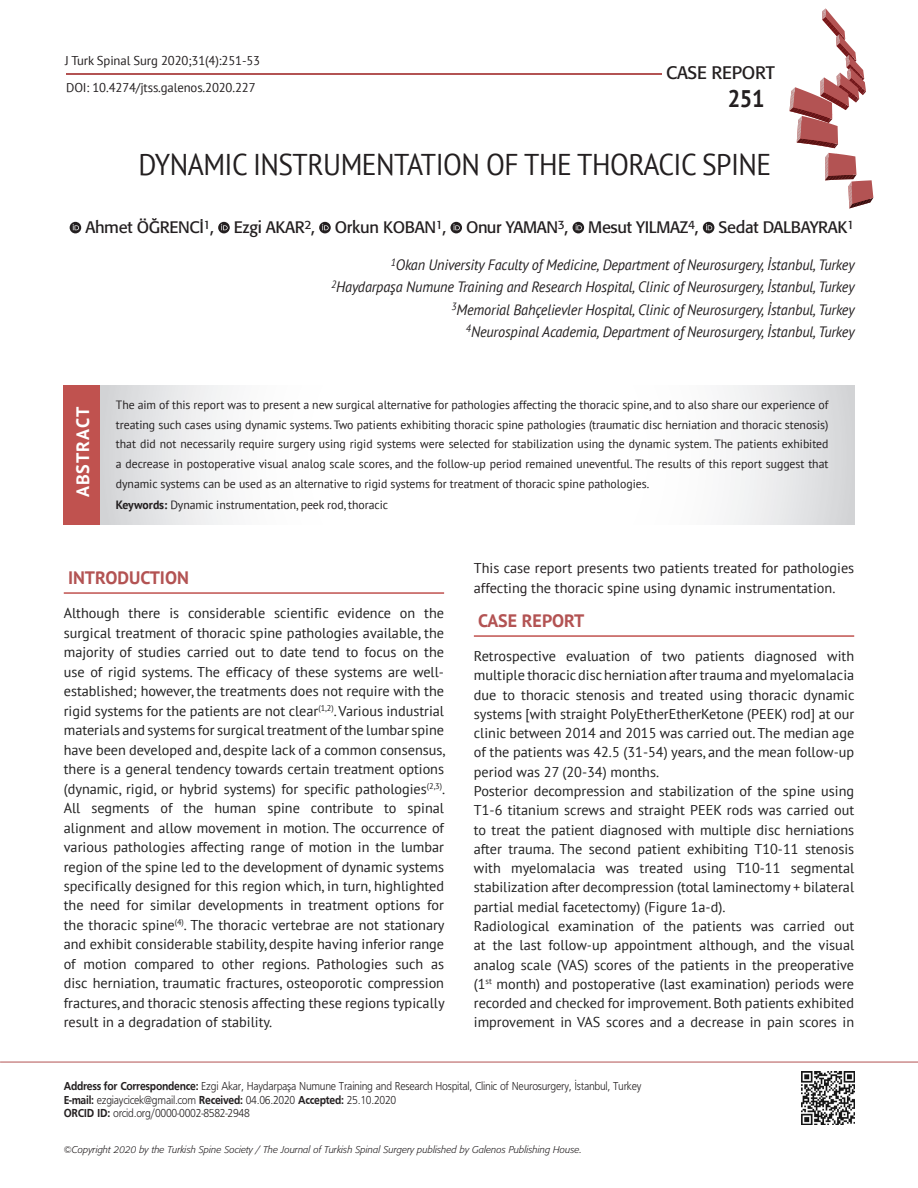
<style>
.page{position:relative;width:918px;height:1188px;background:#fff}
.page>*{position:absolute;margin:0;border:0;box-sizing:border-box;transform-origin:0 0}
.ANA_BASLIK{font:30px "PT Sans";letter-spacing:-.02em;color:#231f20;scale:.92 1}
.t1{font:700 24px "PT Sans";color:#231f20;scale:.92 1}
.ARA_BASLIKkkkkk{font:700 18px "PT Sans";color:#b35353}
.t2{font:18px "Formata Tr";letter-spacing:-.015em;color:#231f20}
.t3{font:700 18px "PT Sans";letter-spacing:.05em;color:#fff}
.YAZARLAR{font:16.5px "Formata Tr";letter-spacing:-.02em;color:#231f20}
.KURUM_2{font:italic 15px "PT Sans";letter-spacing:-.01em;color:#231f20;scale:.95 1}
.YAZI{font:14.25px/19.5px "PT Sans";color:#202020;text-align:justify}
.YAZI-2{font:14.25px/19.4px "PT Sans";color:#231f20}
.SAYFA_NO-C{font:12.75px "PT Sans";letter-spacing:-.01em;color:#231f20}
.OZET{font:12px/19.6px "PT Sans";letter-spacing:-.005em;color:#231f20;text-align:justify}
.ADRES{font:12px "Frugal Normal Tr";letter-spacing:-.025em;color:#231f20;scale:.9 1}
.t4{font:9.75px "Formata Light Ita Tr";color:#231f20}
.s1{font-weight:700}
.s2{color:#231f20}
.s3{font-family:"Frugal Bold Tr"}
</style>
<div class="page">
<hr style="left:66px;top:73px;width:595px;height:1px;background:#b35353">
<svg style="left:790px;top:8px;width:83px;height:200px"></svg>
<hr style="left:0;top:1062px;width:918px;height:1px;background:#b35353">
<img style="left:801px;top:1071px;width:53px;height:53px">
<hr style="left:64px;top:592px;width:380px;height:2px;background:#c0524f">
<hr style="left:474px;top:635px;width:380px;height:2px;background:#c0524f">
<div style="left:64px;top:385px;width:37px;height:139px;background:#c0524f"></div>
<svg style="left:101px;top:385px;width:753px;height:139px"></svg>
<svg style="left:70px;top:222px;width:11px;height:11px"></svg>
<svg style="left:73px;top:224px;width:6px;height:6px"></svg>
<svg style="left:218px;top:222px;width:12px;height:11px"></svg>
<svg style="left:221px;top:224px;width:7px;height:6px"></svg>
<svg style="left:319px;top:222px;width:12px;height:11px"></svg>
<svg style="left:322px;top:224px;width:7px;height:6px"></svg>
<svg style="left:450px;top:222px;width:12px;height:11px"></svg>
<svg style="left:454px;top:224px;width:6px;height:6px"></svg>
<svg style="left:573px;top:222px;width:11px;height:11px"></svg>
<svg style="left:576px;top:224px;width:6px;height:6px"></svg>
<svg style="left:703px;top:222px;width:11px;height:11px"></svg>
<svg style="left:706px;top:224px;width:6px;height:6px"></svg>
<p class="SAYFA_NO-C" style="left:65px;top:52px;width:197px">J Turk Spinal Surg 2020;31(4):251-53</p>
<p class="SAYFA_NO-C" style="left:66px;top:79px;width:191px">DOI: 10.4274/jtss.galenos.2020.227</p>
<p class="t2" style="left:666px;top:62px;width:110px">CASE REPORT</p>
<h2 class="t1" style="left:728px;top:83px;width:41px">251</h2>
<p class="ANA_BASLIK" style="left:139px;top:146px;width:689px">DYNAMIC INSTRUMENTATION OF THE THORACIC SPINE</p>
<p class="YAZARLAR" style="left:85px;top:218px;width:770px">Ahmet ÖĞRENCİ<sup>1</sup>, Ezgi AKAR<sup>2</sup>, Orkun KOBAN<sup>1</sup>, Onur YAMAN<sup>3</sup>, Mesut YILMAZ<sup>4</sup>, Sedat DALBAYRAK<sup>1</sup></p>
<p class="KURUM_2" style="left:391px;top:255px;width:490px"><sup>1</sup>Okan University Faculty of Medicine, Department of Neurosurgery, İstanbul, Turkey</p>
<p class="KURUM_2" style="left:331px;top:277px;width:552px"><sup>2</sup>Haydarpaşa Numune Training and Research Hospital, Clinic of Neurosurgery, İstanbul, Turkey</p>
<p class="KURUM_2" style="left:451px;top:300px;width:426px"><sup>3</sup>Memorial Bahçelievler Hospital, Clinic of Neurosurgery, İstanbul, Turkey</p>
<p class="KURUM_2" style="left:466px;top:322px;width:411px"><sup>4</sup>Neurospinal Academia, Department of Neurosurgery, İstanbul, Turkey</p>
<p class="t3" style="left:71px;top:497px;width:92px;rotate:-90deg">ABSTRACT</p>
<p class="OZET" style="left:116px;top:395px;width:714px">The aim of this report was to present a new surgical alternative for pathologies affecting the thoracic spine, and to also share our experience of treating such cases using dynamic systems. Two patients exhibiting thoracic spine pathologies (traumatic disc herniation and thoracic stenosis) that did not necessarily require surgery using rigid systems were selected for stabilization using the dynamic system. The patients exhibited a decrease in postoperative visual analog scale scores, and the follow-up period remained uneventful. The results of this report suggest that dynamic systems can be used as an alternative to rigid systems for treatment of thoracic spine pathologies.</p>
<p class="OZET" style="left:116px;top:495px;width:274px"><span class="s1">Keywords:</span> Dynamic instrumentation, peek rod, thoracic</p>
<p class="ARA_BASLIKkkkkk" style="left:68px;top:566px;width:122px">INTRODUCTION</p>
<p class="YAZI" style="left:64px;top:603px;width:383px">Although there is considerable scientific evidence on the surgical treatment of thoracic spine pathologies available, the majority of studies carried out to date tend to focus on the use of rigid systems. The efficacy of these systems are well&shy;established; however, the treatments does not require with the rigid systems for the patients are not clear<sup>(1,2)</sup><span class="s2">.</span> Various industrial materials and systems for surgical treatment of the lumbar spine have been developed and, despite lack of a common consensus, there is a general tendency towards certain treatment options (dynamic, rigid, or hybrid systems) for specific pathologies<sup>(2,3)</sup>.<br>All segments of the human spine contribute to spinal alignment and allow movement in motion. The occurrence of various pathologies affecting range of motion in the lumbar region of the spine led to the development of dynamic systems specifically designed for this region which, in turn, highlighted the need for similar developments in treatment options for the thoracic spine<sup>(4)</sup>. The thoracic vertebrae are not stationary and exhibit considerable stability, despite having inferior range of motion compared to other regions. <span class="s2">Pathologies such as d</span>isc herniation, traumatic fractures, osteoporotic compression fractures, and thoracic stenosis <span class="s2">affecting these regions typically result in a</span> degradation of stability.</p>
<p class="YAZI-2" style="left:474px;top:558px;width:382px">This case report presents two patients treated for pathologies affecting the thoracic spine using dynamic instrumentation.</p>
<p class="ARA_BASLIKkkkkk" style="left:478px;top:609px;width:108px">CASE REPORT</p>
<p class="YAZI" style="left:474px;top:646px;width:382px">Retrospective evaluation of two patients diagnosed with multiple thoracic disc herniation after trauma and myelomalacia due to thoracic stenosis and treated using thoracic dynamic systems [with straight PolyEtherEtherKetone (PEEK) rod] at our clinic between 2014 and 2015 was carried out. The median age of the patients was 42.5 (31-54) years, and the mean follow-up period was 27 (20-34) months.</p>
<p class="YAZI" style="left:474px;top:781px;width:382px">Posterior decompression and stabilization of the spine using T1-6 titanium screws and straight PEEK rods was carried out to treat the patient diagnosed with multiple disc herniations after trauma. The second patient exhibiting T10-11 stenosis with myelomalacia was treated using T10-11 segmental stabilization after decompression (total laminectomy + bilateral partial medial facetectomy) (Figure 1a-d).</p>
<p class="YAZI" style="left:474px;top:916px;width:382px">Radiological examination of the patients was carried out at the last follow-up appointment although, and the visual analog scale (VAS) scores of the patients in the preoperative (1<sup>st</sup> month) and postoperative (last examination) periods were recorded and checked for improvement. Both patients exhibited improvement in VAS scores and a decrease in pain scores in</p>
<p class="ADRES" style="left:64px;top:1080px;width:643px"><span class="s3">Address for Correspondence:</span> Ezgi Akar, Haydarpaşa Numune Training and Research Hospital, Clinic of Neurosurgery, İstanbul, Turkey</p>
<p class="ADRES" style="left:64px;top:1093px;width:371px"><span class="s3">E-mail:</span> ezgiaycicek@gmail.com <span class="s3">Received:</span> 04.06.2020 <span class="s3">Accepted:</span> 25.10.2020</p>
<p class="ADRES" style="left:64px;top:1107px;width:208px"><span class="s3">ORCID ID:</span> orcid.org/0000-0002-8582-2948</p>
<p class="t4" style="left:64px;top:1144px;width:519px">©Copyright 2020 by the Turkish Spine Society / The Journal of Turkish Spinal Surgery published by Galenos Publishing House.</p>
</div>
